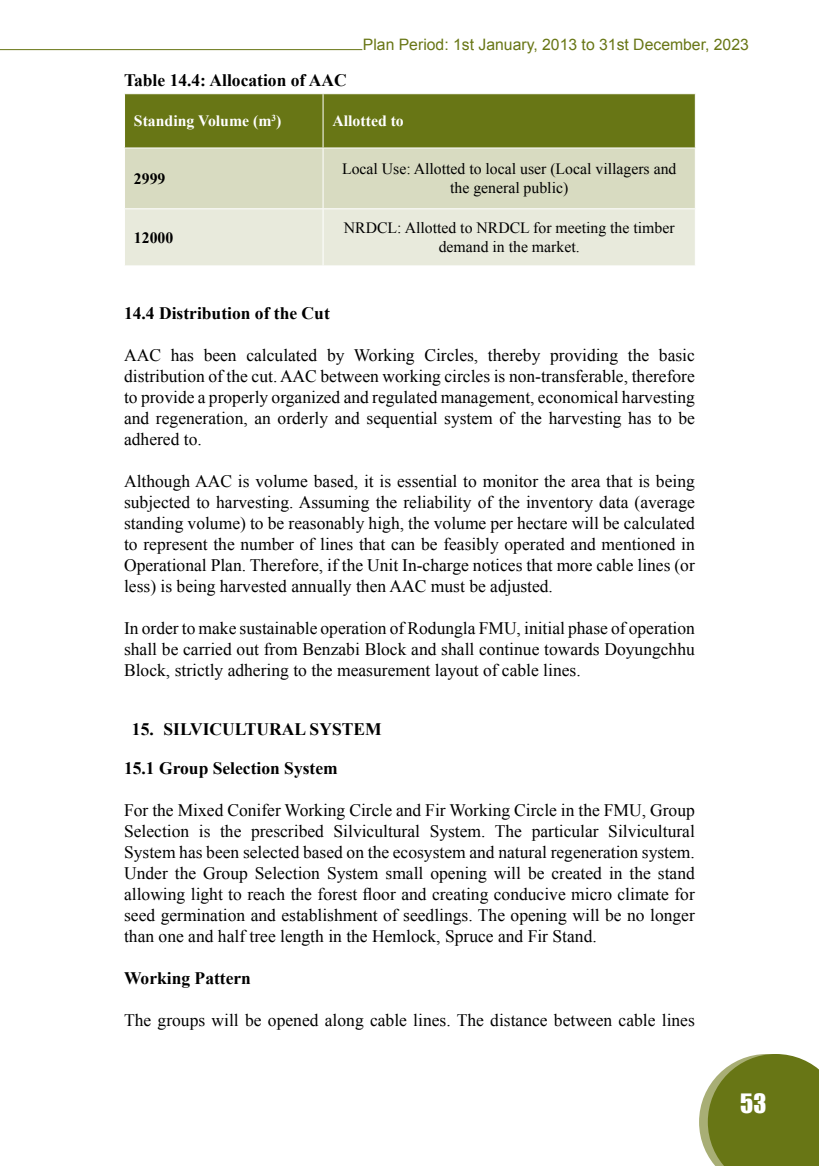
<style>
.page{position:relative;width:819px;height:1166px;background:#fff}
.page>*{position:absolute;margin:0;border:0;box-sizing:border-box;transform-origin:0 0}
.t1{font:24.5px "Impact";color:#fff}
.t2{font:17.5px/21px "Times New Roman";color:#000;text-align:justify}
.t3{font:700 17.5px "Times New Roman";color:#000}
.t4{font:15.75px/18.9px "Times New Roman";color:#000;text-align:center}
.t5{font:15.75px "Arial";color:#687615}
.t6{font:700 15.75px "Times New Roman";color:#fff}
.t7{font:700 15.75px "Times New Roman";color:#000}
</style>
<div class="page">
<hr style="left:0;top:49px;width:362px;height:1px;background:#687615">
<svg style="left:699px;top:1054px;width:120px;height:112px;background:#7d8936"></svg>
<svg style="left:125px;top:94px;width:569px;height:171px;background:#bac094"></svg>
<hr style="left:322px;top:94px;width:1px;height:54px;background:#fff">
<hr style="left:124px;top:148px;width:199px;height:1px;background:#fff">
<hr style="left:323px;top:148px;width:372px;height:1px;background:#fff">
<hr style="left:322px;top:148px;width:1px;height:60px;background:#fff">
<hr style="left:124px;top:208px;width:199px;height:1px;background:#fff">
<hr style="left:323px;top:208px;width:372px;height:1px;background:#fff">
<hr style="left:322px;top:209px;width:1px;height:56px;background:#fff">
<p class="t5" style="left:363px;top:36px;width:387px">Plan Period: 1st January, 2013 to 31st December, 2023</p>
<p class="t3" style="left:124px;top:70px;width:224px">Table 14.4: Allocation of AAC</p>
<p class="t6" style="left:134px;top:112px;width:149px">Standing Volume (m<sup>3</sup>)</p>
<p class="t6" style="left:332px;top:112px;width:73px">Allotted to</p>
<p class="t7" style="left:134px;top:169px;width:33px">2999</p>
<p class="t4" style="left:342px;top:159px;width:336px">Local Use: Allotted to local user (Local villagers and the general public)</p>
<p class="t7" style="left:134px;top:228px;width:41px">12000</p>
<p class="t4" style="left:344px;top:218px;width:332px">NRDCL: Allotted to NRDCL for meeting the timber demand in the market.</p>
<p class="t3" style="left:124px;top:303px;width:207px">14.4 Distribution of the Cut</p>
<p class="t2" style="left:124px;top:344px;width:572px">AAC has been calculated by Working Circles, thereby providing the basic distribution of the cut. AAC between working circles is non-transferable, therefore to provide a properly organized and regulated management, economical harvesting and regeneration, an orderly and sequential system of the harvesting has to be adhered to.</p>
<p class="t2" style="left:124px;top:470px;width:572px">Although AAC is volume based, it is essential to monitor the area that is being subjected to harvesting. Assuming the reliability of the inventory data (average standing volume) to be reasonably high, the volume per hectare will be calculated to represent the number of lines that can be feasibly operated and mentioned in Operational Plan. Therefore, if the Unit In-charge notices that more cable lines (or less) is being harvested annually then AAC must be adjusted.</p>
<p class="t2" style="left:124px;top:617px;width:572px">In order to make sustainable operation of Rodungla FMU, initial phase of operation shall be carried out from Benzabi Block and shall continue towards Doyungchhu Block, strictly adhering to the measurement layout of cable lines.</p>
<p class="t3" style="left:132px;top:719px;width:251px">15. SILVICULTURAL SYSTEM</p>
<p class="t3" style="left:124px;top:758px;width:215px">15.1 Group Selection System</p>
<p class="t2" style="left:124px;top:799px;width:572px">For the Mixed Conifer Working Circle and Fir Working Circle in the FMU, Group Selection is the prescribed Silvicultural System. The particular Silvicultural System has been selected based on the ecosystem and natural regeneration system.<br>Under the Group Selection System small opening will be created in the stand allowing light to reach the forest floor and creating conducive micro climate for seed germination and establishment of seedlings. The opening will be no longer than one and half tree length in the Hemlock, Spruce and Fir Stand.</p>
<p class="t3" style="left:124px;top:968px;width:128px">Working Pattern</p>
<p class="t2" style="left:124px;top:1009px;width:572px">The groups will be opened along cable lines. The distance between cable lines</p>
<h1 class="t1" style="left:740px;top:1084px;width:28px">53</h1>
</div>
